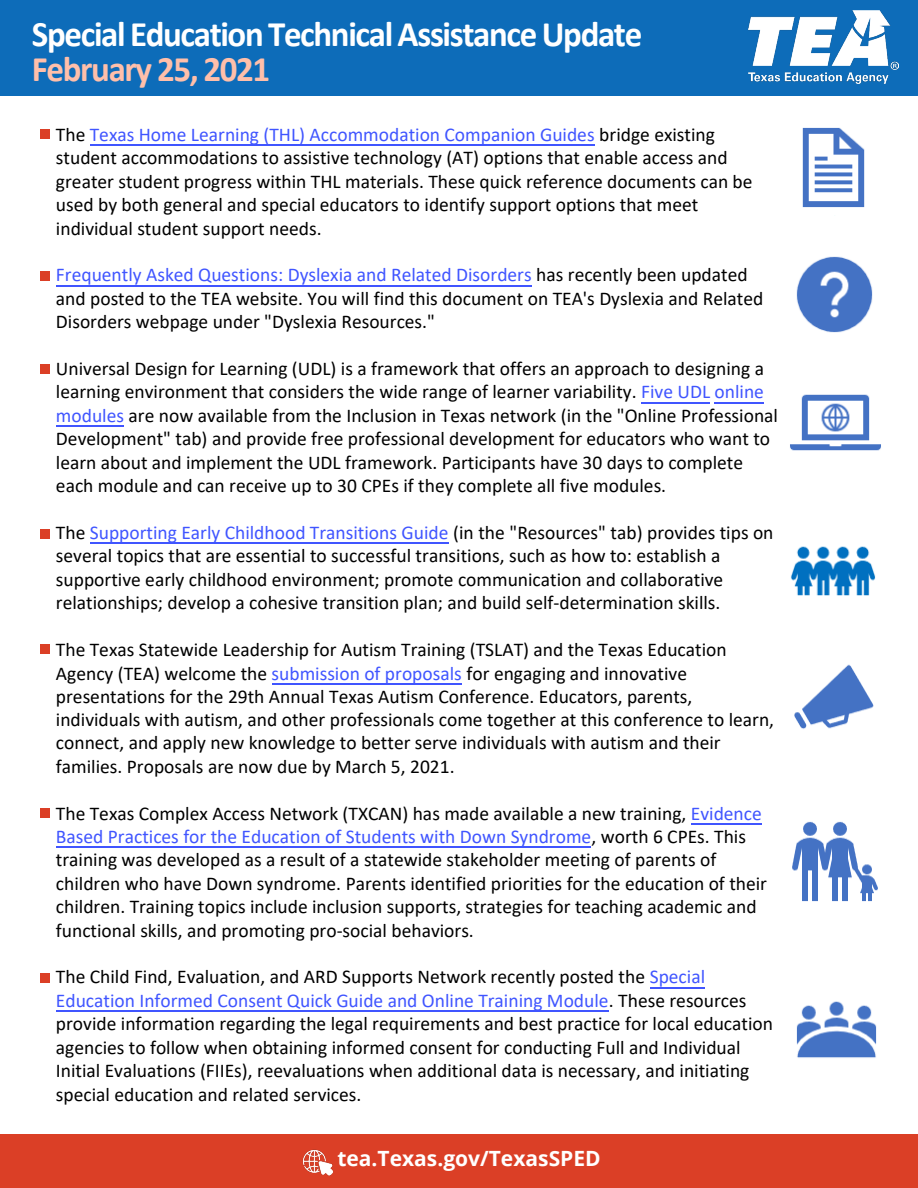
<style>
.page{position:relative;width:918px;height:1188px;background:#fff}
.page>*{position:absolute;margin:0;border:0;box-sizing:border-box;transform-origin:0 0}
.t1{font:700 36px/34.7px "Calibri";letter-spacing:-.04em;color:#fff}
.t2{font:700 21px "Open Sans";color:#fff}
.t3{font:19.5px/23.4px "Calibri";color:#000}
.s1{color:#ffbfaa}
.s2{color:#4055ff}
</style>
<div class="page">
<div style="left:40px;top:129px;width:10px;height:10px;background:#db3f26"></div>
<div style="left:41px;top:271px;width:9px;height:9px;background:#db3f26"></div>
<div style="left:41px;top:364px;width:9px;height:9px;background:#db3f26"></div>
<div style="left:41px;top:529px;width:9px;height:9px;background:#db3f26"></div>
<div style="left:41px;top:644px;width:9px;height:10px;background:#db3f26"></div>
<div style="left:41px;top:973px;width:9px;height:9px;background:#db3f26"></div>
<div style="left:41px;top:808px;width:9px;height:9px;background:#db3f26"></div>
<hr style="left:90px;top:145px;width:504px;height:1px;background:#4055ff">
<hr style="left:56px;top:285px;width:476px;height:1px;background:#4055ff">
<hr style="left:715px;top:402px;width:49px;height:1px;background:#4055ff">
<hr style="left:642px;top:402px;width:68px;height:1px;background:#4055ff">
<hr style="left:56px;top:425px;width:68px;height:2px;background:#4055ff">
<hr style="left:90px;top:542px;width:358px;height:2px;background:#4055ff">
<hr style="left:272px;top:683px;width:190px;height:2px;background:#4055ff">
<hr style="left:691px;top:823px;width:70px;height:1px;background:#4055ff">
<hr style="left:56px;top:847px;width:535px;height:1px;background:#4055ff">
<hr style="left:650px;top:987px;width:55px;height:1px;background:#4055ff">
<hr style="left:56px;top:1010px;width:552px;height:2px;background:#4055ff">
<div style="left:0;top:0;width:918px;height:96px;background:#0d6cb9"></div>
<img style="left:749px;top:10px;width:149px;height:74px">
<img style="left:790px;top:394px;width:91px;height:57px">
<img style="left:796px;top:256px;width:77px;height:77px">
<img style="left:802px;top:127px;width:63px;height:81px">
<img style="left:791px;top:546px;width:85px;height:50px">
<img style="left:794px;top:664px;width:80px;height:65px">
<img style="left:792px;top:821px;width:86px;height:81px">
<img style="left:796px;top:1001px;width:81px;height:57px">
<div style="left:0;top:1134px;width:918px;height:54px;background:#db3f26"></div>
<img style="left:302px;top:1149px;width:32px;height:27px">
<p class="t1" style="left:32px;top:16px;width:612px">Special Education Technical Assistance Update<br><span class="s1">Februar</span><span class="s1">y 25</span><span class="s1">, 2021</span></p>
<p class="t3" style="left:56px;top:122px;width:698px">The <span class="s2">Texas Home Learning (THL) Accommodation Companion Guides</span> bridge existing student accommodations to assistive technology (AT) options that enable access and greater student progress within THL materials. These quick reference documents can be used by both general and special educators to identify support options that meet individual student support needs.</p>
<p class="t3" style="left:56px;top:263px;width:709px"><span class="s2">Frequently Asked Questions: Dyslexia and Related Disorders</span> has recently been updated and posted to the TEA website. You will find this document on TEA's Dyslexia and Related<br>Disorders webpage under "Dyslexia Resources."</p>
<p class="t3" style="left:56px;top:356px;width:724px">Universal Design for Learning (UDL) is a framework that offers an approach to designing a learning environment that considers the wide range of learner variability. <span class="s2">Five UDL online modules</span> are now available from the Inclusion in Texas network (in the "Online Professional Development" tab) and provide free professional development for educators who want to learn about and implement the UDL framework. Participants have 30 days to complete each module and can receive up to 30 CPEs if they complete all five modules.</p>
<p class="t3" style="left:56px;top:520px;width:719px">The <span class="s2">Supporting Early Childhood Transitions Guide</span> (in the "Resources" tab) provides tips on several topics that are essential to successful transitions, such as how to: establish a supportive early childhood environment; promote communication and collaborative relationships; develop a cohesive transition plan; and build self-determination skills.</p>
<p class="t3" style="left:56px;top:637px;width:720px">The Texas Statewide Leadership for Autism Training (TSLAT) and the Texas Education Agency (TEA) welcome the <span class="s2">submission of proposals</span> for engaging and innovative presentations for the 29th Annual Texas Autism Conference. Educators, parents, individuals with autism, and other professionals come together at this conference to learn, connect, and apply new knowledge to better serve individuals with autism and their families. Proposals are now due by March 5, 2021.</p>
<p class="t3" style="left:56px;top:801px;width:713px">The Texas Complex Access Network (TXCAN) has made available a new training, <span class="s2">Evidence Based Practices for the Education of Students with Down Syndrome</span>, worth 6 CPEs. This training was developed as a result of a statewide stakeholder meeting of parents of children who have Down syndrome. Parents identified priorities for the education of their children. Training topics include inclusion supports, strategies for teaching academic and functional skills, and promoting pro-social behaviors.</p>
<p class="t3" style="left:56px;top:965px;width:719px">The Child Find, Evaluation, and ARD Supports Network recently posted the <span class="s2">Special Education Informed Consent Quick Guide and Online Training Module</span>. These resources provide information regarding the legal requirements and best practice for local education agencies to follow when obtaining informed consent for conducting Full and Individual Initial Evaluations (FIIEs), reevaluations when additional data is necessary, and initiating special education and related services.</p>
<p class="t2" style="left:337px;top:1144px;width:265px">tea.Texas.gov/TexasSPED</p>
</div>
